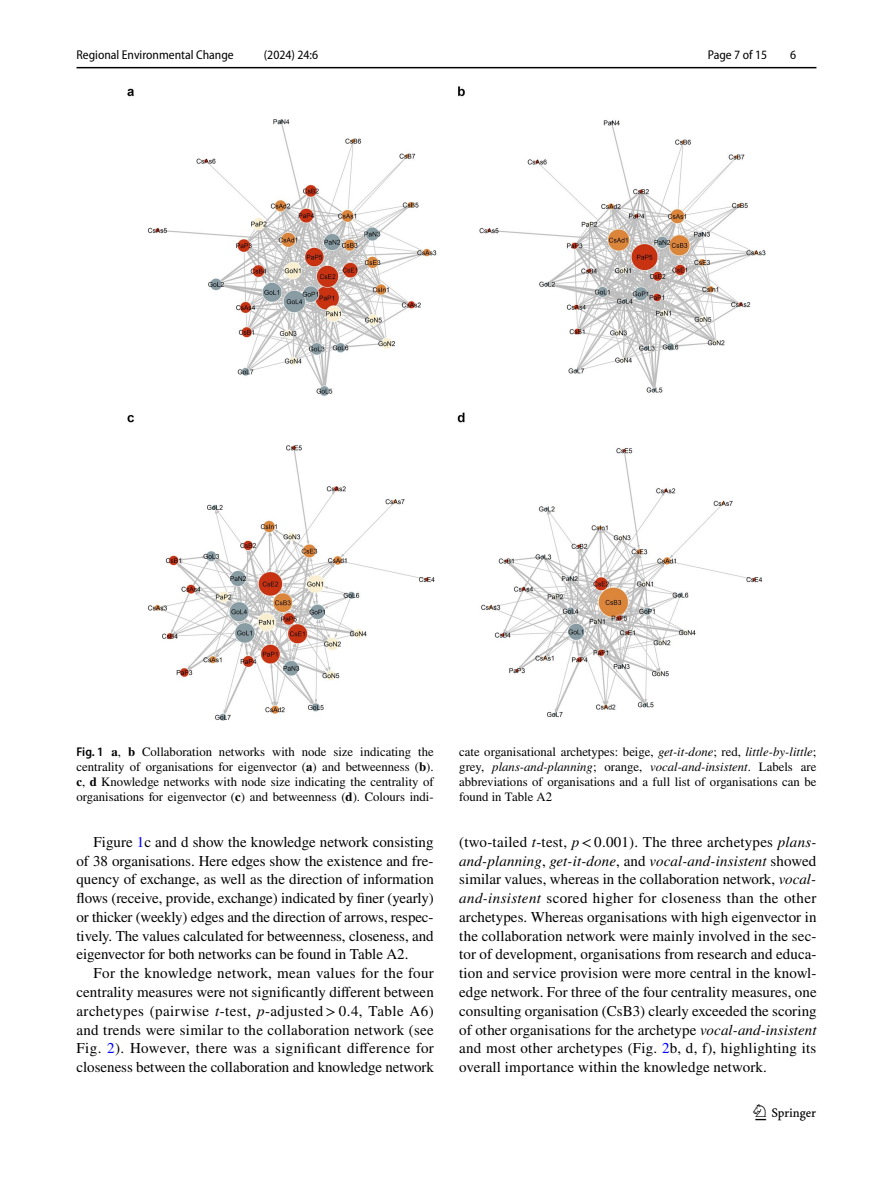
<style>
.page{position:relative;width:893px;height:1187px;background:#fff}
.page>*{position:absolute;margin:0;border:0;box-sizing:border-box;transform-origin:0 0}
.t1{font:22.5px "Springnew Regular 3";color:#000}
.t2{font:15px/18.8px "STIX";color:#000;text-align:justify}
.t3{font:12.75px/15px "STIX";color:#000;text-align:justify}
.t4{font:semi-condensed 12.75px "Myriad Pro";color:#000}
.s1{font-family:"Myriad Pro";font-weight:600;font-stretch:semi-condensed}
.s2{font-weight:700}
.s3{font-style:italic}
.s4{color:#00f}
</style>
<div class="page">
<hr style="left:77px;top:67px;width:739px;height:1px;background:#000">
<img style="left:128px;top:87px;width:637px;height:633px">
<p class="t4" style="left:77px;top:48px;width:159px">Regional Environmental Change</p>
<p class="t4" style="left:264px;top:48px;width:56px">(2024) 24:6</p>
<p class="t4" style="left:708px;top:48px;width:61px">Page 7 of 15</p>
<p class="t4" style="left:790px;top:48px;width:8px">6</p>
<p class="t3" style="left:77px;top:744px;width:359px"><span class="s1">Fig. 1</span> <span class="s2">a</span>, <span class="s2">b</span> Collaboration networks with node size indicating the centrality of organisations for eigenvector (<span class="s2">a</span>) and betweenness (<span class="s2">b</span>). <span class="s2">c</span>, <span class="s2">d</span> Knowledge networks with node size indicating the centrality of organisations for eigenvector (<span class="s2">c</span>) and betweenness (<span class="s2">d</span>). Colours indi-</p>
<p class="t3" style="left:459px;top:744px;width:359px">cate organisational archetypes: beige, <span class="s3">get-it-done</span>; red, <span class="s3">little-by-little</span>; grey, <span class="s3">plans-and-planning</span>; orange, <span class="s3">vocal-and-insistent</span>. Labels are abbreviations of organisations and a full list of organisations can be found in Table A2</p>
<p class="t2" style="left:77px;top:833px;width:359px;text-indent:17px">Figure <span class="s4">1</span>c and d show the knowledge network consisting of 38 organisations. Here edges show the existence and fre&shy;quency of exchange, as well as the direction of information flows (receive, provide, exchange) indicated by finer (yearly) or thicker (weekly) edges and the direction of arrows, respec&shy;tively. The values calculated for betweenness, closeness, and eigenvector for both networks can be found in Table A2.</p>
<p class="t2" style="left:77px;top:964px;width:359px;text-indent:17px">For the knowledge network, mean values for the four centrality measures were not significantly different between archetypes (pairwise <span class="s3">t</span>-test, <span class="s3">p</span>-adjusted &gt; 0.4, Table A6) and trends were similar to the collaboration network (see Fig. <span class="s4">2</span>). However, there was a significant difference for closeness between the collaboration and knowledge network</p>
<p class="t2" style="left:459px;top:833px;width:359px">(two-tailed <span class="s3">t</span>-test, <span class="s3">p</span>&lt;0.001). The three archetypes <span class="s3">plans&shy;and-planning</span>, <span class="s3">get-it-done</span>, and <span class="s3">vocal-and-insistent</span> showed similar values, whereas in the collaboration network, <span class="s3">vocal&shy;and-insistent</span> scored higher for closeness than the other archetypes. Whereas organisations with high eigenvector in the collaboration network were mainly involved in the sec&shy;tor of development, organisations from research and educa&shy;tion and service provision were more central in the knowl&shy;edge network. For three of the four centrality measures, one consulting organisation (CsB3) clearly exceeded the scoring of other organisations for the archetype <span class="s3">vocal-and-insistent </span>and most other archetypes (Fig. <span class="s4">2</span>b, d, f), highlighting its overall importance within the knowledge network.</p>
<h1 class="t1" style="left:755px;top:1104px;width:62px">1 3</h1>
</div>
